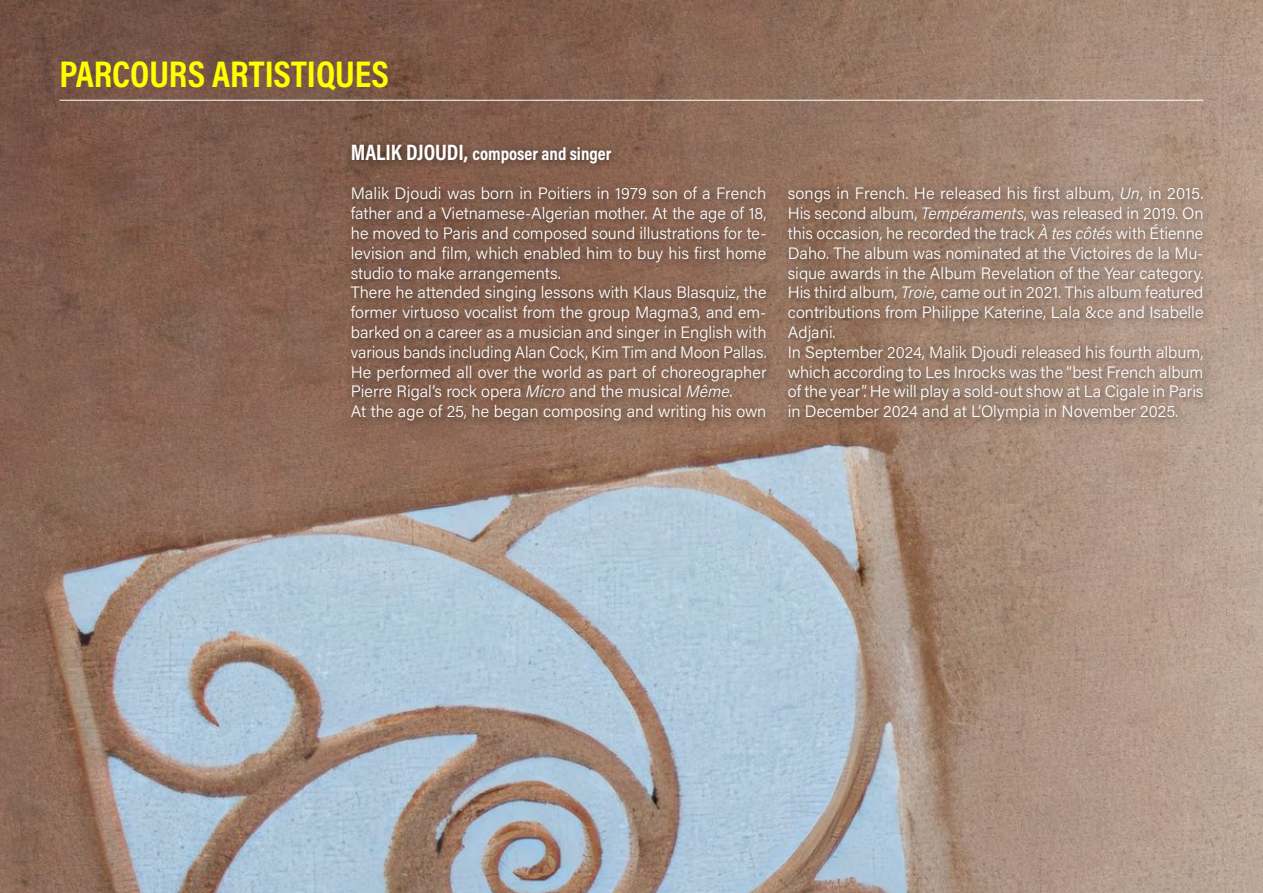
<style>
.page{position:relative;width:1263px;height:893px;background:#fff}
.page>*{position:absolute;margin:0;border:0;box-sizing:border-box;transform-origin:0 0}
.t1{font:700 37.5px "Acumin Pro Cond";color:#ff0}
.t2{font:700 18px "Acumin Pro Cond";color:#fff}
.t3{font:300 16.5px/19.8px "Acumin Pro";color:#fff}
.s1{font-size:22.5px}
.s2{font-style:italic}
</style>
<div class="page">
<img style="left:0;top:0;width:1263px;height:893px">
<hr style="left:60px;top:100px;width:1143px;height:1px;background:#fff">
<div style="left:344px;top:138px;width:868px;height:292px;background:#000;opacity:.55"></div>
<h1 class="t1" style="left:60px;top:49px;width:331px">PARCOURS ARTISTIQUES</h1>
<p class="t2" style="left:351px;top:142px;width:262px"><span class="s1">MALIK DJOUDI,</span> composer and singer</p>
<p class="t3" style="left:351px;top:183px;width:417px">Malik Djoudi was born in Poitiers in 1979 son of a French father and a Vietnamese-Algerian mother. At the age of 18, he moved to Paris and composed sound illustrations for te&shy;levision and film, which enabled him to buy his first home studio to make arrangements.<br>There he attended singing lessons with Klaus Blasquiz, the former virtuoso vocalist from the group Magma3, and em&shy;barked on a career as a musician and singer in English with various bands including Alan Cock, Kim Tim and Moon Pallas.<br>He performed all over the world as part of choreographer Pierre Rigal’s rock opera <span class="s2">Micro</span> and the musical <span class="s2">Même</span>.<br>At the age of 25, he began composing and writing his own</p>
<p class="t3" style="left:788px;top:183px;width:417px">songs in French. He released his first album, <span class="s2">Un</span>, in 2015.<br>His second album, <span class="s2">Tempéraments</span>, was released in 2019. On this occasion, he recorded the track <span class="s2">À tes côtés</span> with Étienne Daho. The album was nominated at the Victoires de la Mu&shy;sique awards in the Album Revelation of the Year category.<br>His third album, <span class="s2">Troie</span>, came out in 2021. This album featured contributions from Philippe Katerine, Lala &amp;ce and Isabelle Adjani.<br>In September 2024, Malik Djoudi released his fourth album, which according to Les Inrocks was the “best French album of the year”. He will play a sold-out show at La Cigale in Paris in December 2024 and at L’Olympia in November 2025.</p>
</div>
